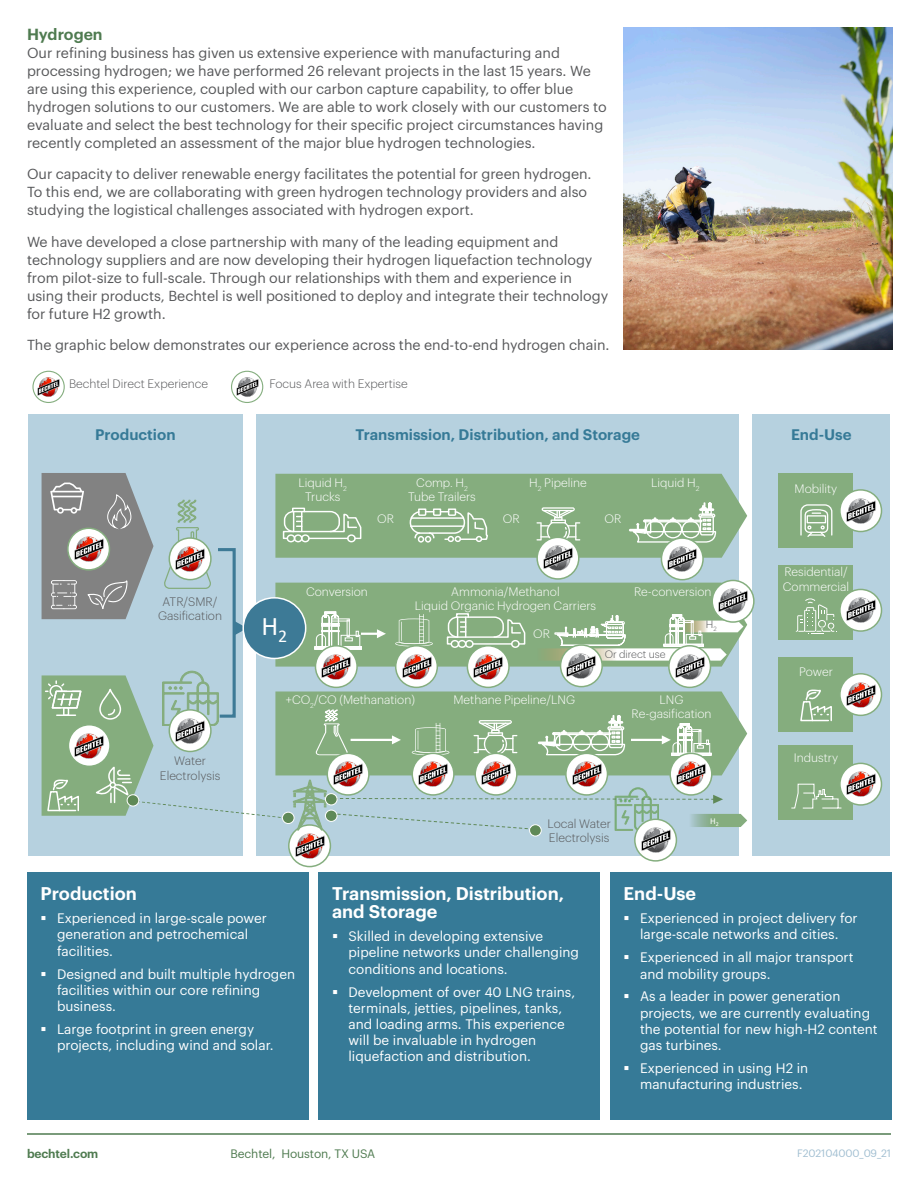
<style>
.page{position:relative;width:918px;height:1188px;background:#fff}
.page>*{position:absolute;margin:0;border:0;box-sizing:border-box;transform-origin:0 0}
.t1{font:27px "Calibri";color:#fff}
.Sidebar_Title{font:600 18px/18px "Graphik";color:#fff}
.Sub_Head_-_Semibold{font:600 15.75px "Graphik";color:#4f7b50}
.Sidebar_Title-2{font:600 15px "Graphik";color:#367a97}
.Body_Regular{font:14.25px/18px "Graphik";color:#57585a}
.t2{font:13.5px/16.2px "Graphik";color:#fff}
.InfoGraph_-_text{font:300 12px/14.4px "Graphik";color:#fff;text-align:center}
.InfoGraph_-_text-2{font:300 12px/14.4px "Graphik";color:#57585a;text-align:center}
.t3{font:12px "Graphik";letter-spacing:-.01em;color:#4f7b50}
.t4{font:600 12px "Graphik";letter-spacing:-.01em;color:#4f7b50}
.Footer_Number{font:10.5px "Graphik";letter-spacing:-.01em;color:#a0bed1}
.InfoGraph_-_text-3{font:300 10.5px "Graphik";color:#57585a}
.t5{font:9px "Calibri";color:#fff}
</style>
<div class="page">
<hr style="left:27px;top:1133px;width:864px;height:2px;background:#4f7b50">
<div style="left:256px;top:414px;width:483px;height:441px;background:#b6d1df"></div>
<div style="left:28px;top:414px;width:215px;height:441px;background:#b6d1df"></div>
<div style="left:753px;top:414px;width:137px;height:441px;background:#b6d1df"></div>
<div style="left:27px;top:872px;width:282px;height:248px;background:#367a97"></div>
<div style="left:319px;top:872px;width:281px;height:248px;background:#367a97"></div>
<div style="left:610px;top:872px;width:282px;height:248px;background:#367a97"></div>
<img style="left:624px;top:27px;width:268px;height:323px">
<div style="left:779px;top:474px;width:74px;height:74px;background:#85ad7e"></div>
<div style="left:779px;top:565px;width:74px;height:74px;background:#85ad7e"></div>
<div style="left:779px;top:657px;width:74px;height:75px;background:#85ad7e"></div>
<div style="left:779px;top:746px;width:74px;height:74px;background:#85ad7e"></div>
<svg style="left:800px;top:504px;width:32px;height:33px"></svg>
<svg style="left:796px;top:598px;width:41px;height:36px"></svg>
<svg style="left:800px;top:689px;width:32px;height:32px"></svg>
<svg style="left:791px;top:783px;width:50px;height:26px"></svg>
<svg style="left:840px;top:490px;width:42px;height:42px"></svg>
<img style="left:843px;top:493px;width:35px;height:35px">
<div style="left:839px;top:489px;width:43px;height:43px;border:2px solid #85ae7f;border-radius:50%"></div>
<svg style="left:840px;top:589px;width:42px;height:42px"></svg>
<img style="left:843px;top:593px;width:35px;height:35px">
<div style="left:839px;top:589px;width:43px;height:43px;border:2px solid #85ae7f;border-radius:50%"></div>
<svg style="left:840px;top:674px;width:42px;height:41px"></svg>
<img style="left:843px;top:677px;width:35px;height:35px">
<div style="left:839px;top:673px;width:43px;height:43px;border:2px solid #85ae7f;border-radius:50%"></div>
<svg style="left:840px;top:763px;width:42px;height:42px"></svg>
<img style="left:843px;top:767px;width:35px;height:35px">
<div style="left:839px;top:763px;width:43px;height:43px;border:2px solid #85ae7f;border-radius:50%"></div>
<svg style="left:289px;top:825px;width:41px;height:42px"></svg>
<img style="left:292px;top:830px;width:35px;height:33px">
<div style="left:288px;top:824px;width:43px;height:43px;border:2px solid #85ae7f;border-radius:50%"></div>
<svg style="left:635px;top:819px;width:41px;height:42px"></svg>
<img style="left:638px;top:830px;width:35px;height:28px">
<div style="left:634px;top:819px;width:43px;height:43px;border:2px solid #85ae7f;border-radius:50%"></div>
<img style="left:747px;top:585px;width:4px;height:33px">
<div style="left:711px;top:580px;width:44px;height:43px;border:2px solid #85ae7f;border-radius:50%"></div>
<div style="left:530px;top:825px;width:11px;height:11px;background:#5f8957;border-radius:50%"></div>
<div style="left:529px;top:824px;width:13px;height:12px;border:1px solid #fff;border-radius:50%"></div>
<svg style="left:42px;top:473px;width:705px;height:357px"></svg>
<svg style="left:33px;top:371px;width:31px;height:31px"></svg>
<img style="left:35px;top:374px;width:27px;height:26px">
<div style="left:32px;top:371px;width:33px;height:32px;border:1px solid #85ae7f;border-radius:50%"></div>
<svg style="left:232px;top:371px;width:31px;height:31px"></svg>
<img style="left:234px;top:374px;width:26px;height:26px">
<div style="left:231px;top:371px;width:32px;height:32px;border:1px solid #85ae7f;border-radius:50%"></div>
<p class="Sub_Head_-_Semibold" style="left:27px;top:22px;width:77px">Hydrogen</p>
<p class="Body_Regular" style="left:27px;top:43px;width:581px">Our refining business has given us extensive experience with manufacturing and processing hydrogen; we have performed 26 relevant projects in the last 15 years. We are using this experience, coupled with our carbon capture capability, to offer blue hydrogen solutions to our customers. We are able to work closely with our customers to evaluate and select the best technology for their specific project circumstances having recently completed an assessment of the major blue hydrogen technologies.</p>
<p class="Body_Regular" style="left:27px;top:164px;width:566px">Our capacity to deliver renewable energy facilitates the potential for green hydrogen.<br>To this end, we are collaborating with green hydrogen technology providers and also studying the logistical challenges associated with hydrogen export.</p>
<p class="Body_Regular" style="left:27px;top:232px;width:583px">We have developed a close partnership with many of the leading equipment and technology suppliers and are now developing their hydrogen liquefaction technology from pilot-size to full-scale. Through our relationships with them and experience in using their products, Bechtel is well positioned to deploy and integrate their technology for future H2 growth.</p>
<p class="Body_Regular" style="left:27px;top:335px;width:584px">The graphic below demonstrates our experience across the end-to-end hydrogen chain.</p>
<p class="InfoGraph_-_text-2" style="left:69px;top:376px;width:141px">Bechtel Direct Experience</p>
<p class="InfoGraph_-_text-2" style="left:270px;top:376px;width:140px">Focus Area with Expertise</p>
<p class="Sidebar_Title-2" style="left:95px;top:423px;width:82px">Production</p>
<p class="Sidebar_Title-2" style="left:355px;top:423px;width:286px">Transmission, Distribution, and Storage</p>
<p class="Sidebar_Title-2" style="left:791px;top:423px;width:62px">End-Use</p>
<p class="InfoGraph_-_text-2" style="left:158px;top:594px;width:65px">ATR/SMR/<br>Gasification</p>
<p class="InfoGraph_-_text-2" style="left:160px;top:753px;width:62px">Water<br>Electrolysis</p>
<p class="InfoGraph_-_text" style="left:299px;top:474px;width:50px">Liquid H<sub>2<br></sub>Trucks</p>
<p class="InfoGraph_-_text" style="left:408px;top:474px;width:69px">Comp. H<sub>2<br></sub>Tube Trailers</p>
<p class="InfoGraph_-_text" style="left:529px;top:474px;width:59px">H<sub>2</sub> Pipeline</p>
<p class="InfoGraph_-_text" style="left:651px;top:474px;width:50px">Liquid H<sub>2</sub></p>
<p class="InfoGraph_-_text" style="left:377px;top:510px;width:18px">OR</p>
<p class="InfoGraph_-_text" style="left:503px;top:510px;width:18px">OR</p>
<p class="InfoGraph_-_text" style="left:604px;top:510px;width:18px">OR</p>
<p class="t1" style="left:261px;top:607px;width:27px">H<sub>2</sub></p>
<p class="InfoGraph_-_text" style="left:306px;top:583px;width:63px">Conversion</p>
<p class="InfoGraph_-_text" style="left:415px;top:583px;width:183px">Ammonia/Methanol<br>Liquid Organic Hydrogen Carriers</p>
<p class="InfoGraph_-_text" style="left:634px;top:583px;width:79px">Re-conversion</p>
<p class="InfoGraph_-_text" style="left:533px;top:625px;width:18px">OR</p>
<p class="InfoGraph_-_text-3" style="left:605px;top:646px;width:62px">Or direct use</p>
<p class="InfoGraph_-_text-3" style="left:706px;top:616px;width:12px">H<sub>2</sub></p>
<p class="InfoGraph_-_text" style="left:286px;top:691px;width:131px">+CO<sub>2</sub>/CO (Methanation)</p>
<p class="InfoGraph_-_text" style="left:453px;top:691px;width:123px">Methane Pipeline/LNG</p>
<p class="InfoGraph_-_text" style="left:632px;top:691px;width:81px">LNG<br>Re-gasification</p>
<p class="InfoGraph_-_text-2" style="left:548px;top:815px;width:65px">Local Water</p>
<p class="t5" style="left:710px;top:814px;width:10px">H<sub>2</sub></p>
<p class="InfoGraph_-_text-2" style="left:549px;top:830px;width:62px">Electrolysis</p>
<p class="InfoGraph_-_text" style="left:795px;top:481px;width:44px">Mobility</p>
<p class="InfoGraph_-_text" style="left:783px;top:564px;width:68px;text-align:left">Residential/<br>Commercial</p>
<p class="InfoGraph_-_text" style="left:799px;top:664px;width:35px">Power</p>
<p class="InfoGraph_-_text" style="left:794px;top:750px;width:46px">Industry</p>
<p class="Sidebar_Title" style="left:40px;top:883px;width:98px">Production</p>
<p class="t2" style="left:57px;top:909px;width:211px">Experienced in large-scale power generation and petrochemical facilities.</p>
<p class="t2" style="left:57px;top:964px;width:240px">Designed and built multiple hydrogen facilities within our core refining business.</p>
<p class="t2" style="left:57px;top:1020px;width:218px">Large footprint in green energy projects, including wind and solar.</p>
<p class="Sidebar_Title" style="left:332px;top:883px;width:234px">Transmission, Distribution, and Storage</p>
<p class="t2" style="left:349px;top:927px;width:232px">Skilled in developing extensive pipeline networks under challenging conditions and locations.</p>
<p class="t2" style="left:349px;top:982px;width:228px">Development of over 40 LNG trains, terminals, jetties, pipelines, tanks, and loading arms. This experience will be invaluable in hydrogen liquefaction and distribution.</p>
<p class="t4" style="left:27px;top:1144px;width:73px">bechtel.com</p>
<p class="t3" style="left:231px;top:1144px;width:146px">Bechtel, Houston, TX USA</p>
<p class="Sidebar_Title" style="left:624px;top:883px;width:74px">End-Use</p>
<p class="t2" style="left:640px;top:909px;width:219px">Experienced in project delivery for large-scale networks and cities.</p>
<p class="t2" style="left:640px;top:948px;width:215px">Experienced in all major transport and mobility groups.</p>
<p class="t2" style="left:640px;top:987px;width:239px">As a leader in power generation projects, we are currently evaluating the potential for new high-H2 content gas turbines.</p>
<p class="t2" style="left:640px;top:1059px;width:170px">Experienced in using H2 in manufacturing industries.</p>
<p class="Footer_Number" style="left:797px;top:1145px;width:95px">F202104000_09_21</p>
</div>
